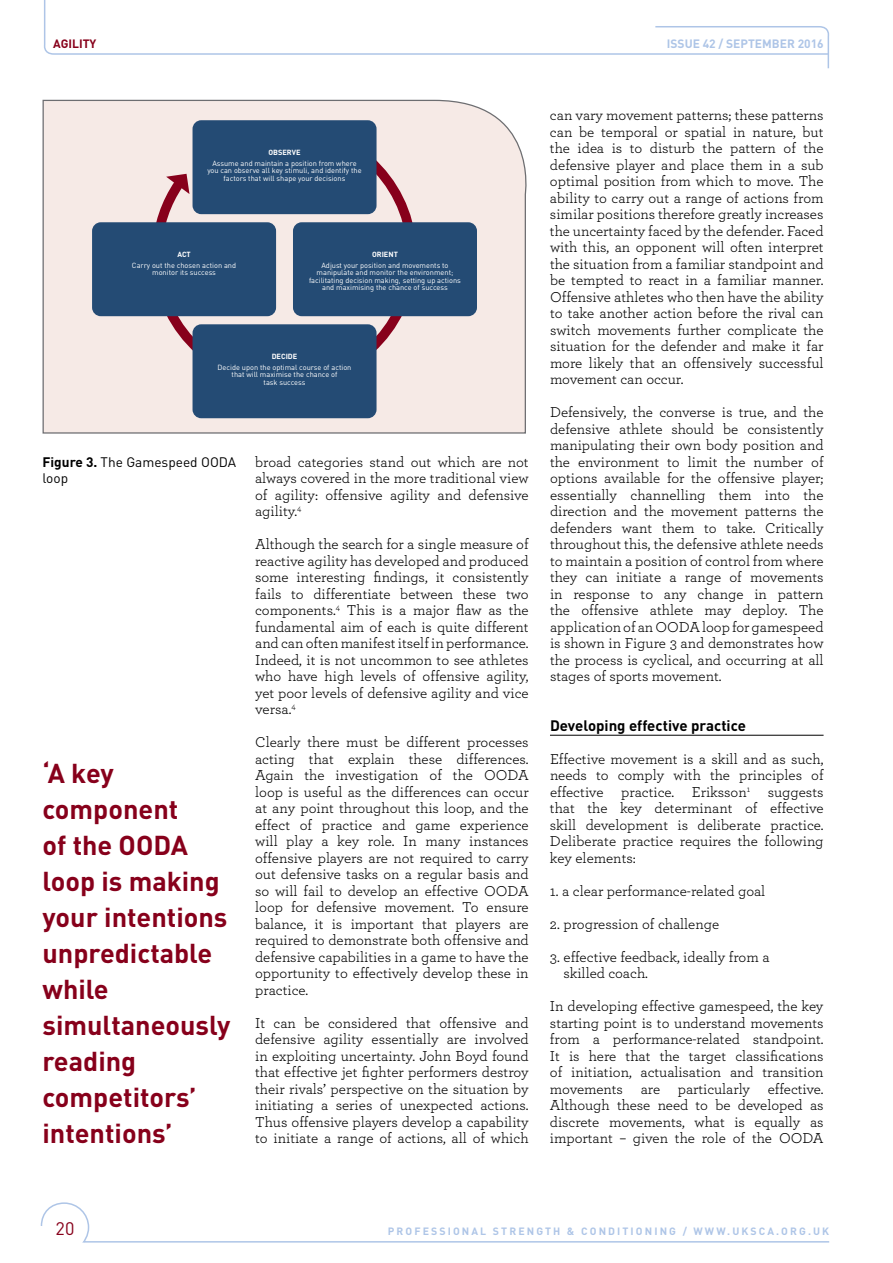
<style>
.page{position:relative;width:893px;height:1263px;background:#fff}
.page>*{position:absolute;margin:0;border:0;box-sizing:border-box;transform-origin:0 0}
.t1{font:700 27px/36px "DIN";color:#87001b}
.t2{font:18px "DIN";color:#87001b}
.t3{font:15px/16.5px "Archer";color:#000;text-align:justify}
.t4{font:700 15px "DIN";color:#000}
.t5{font:13.65px/16.5px "DIN";color:#000}
.t6{font:700 12px "DIN";color:#aec5e7}
.t7{font:700 12px "DIN";color:#87001b}
.t8{font:700 10.5px "DIN";letter-spacing:.2em;color:#aec5e7}
.t9{font:7.35px/7.4px "DIN";color:#fff;text-align:center}
.t10{font:700 7.35px "DIN";color:#fff}
.s1{font-weight:700}
</style>
<div class="page">
<svg style="left:40px;top:1202px;width:790px;height:41px"></svg>
<svg style="left:43px;top:0;width:787px;height:69px"></svg>
<hr style="left:550px;top:735px;width:274px;height:1px;background:#000">
<svg style="left:42px;top:99px;width:485px;height:335px;background:#9aa3b2"></svg>
<p class="t7" style="left:53px;top:36px;width:15px">Agilit</p>
<p class="t7" style="left:90px;top:36px;width:8px">y</p>
<p class="t6" style="left:667px;top:36px;width:68px">ISSUE 42 / septe</p>
<p class="t6" style="left:762px;top:36px;width:63px">mber 2016</p>
<p class="t10" style="left:268px;top:147px;width:34px">OBSERVE</p>
<p class="t9" style="left:207px;top:160px;width:156px">Assume and maintain a position from where you can observe all key stimuli, and identify the factors that will shape your decisions</p>
<p class="t10" style="left:177px;top:249px;width:15px">ACT</p>
<p class="t9" style="left:132px;top:262px;width:106px">Carry out the chosen action and monitor its success</p>
<p class="t10" style="left:372px;top:249px;width:27px">ORIENT</p>
<p class="t9" style="left:309px;top:262px;width:153px">Adjust your position and movements to manipulate and monitor the environment; facilitating decision making, setting up actions and maximising the chance of success</p>
<p class="t10" style="left:272px;top:351px;width:27px">DECIDE</p>
<p class="t9" style="left:218px;top:364px;width:135px">Decide upon the optimal course of action that will maximise the chance of<br>task success</p>
<p class="t5" style="left:43px;top:453px;width:195px"><span class="s1">Figure 3.</span> The Gamespeed OODA loop</p>
<h1 class="t1" style="left:43px;top:754px;width:189px">‘A key component<br>of the OODA loop is making your intentions unpredictable while simultaneously reading competitors’ intentions’</h1>
<p class="t3" style="left:255px;top:453px;width:275px">broad categories stand out which are not always covered in the more traditional view of agility: offensive agility and defensive agility.<sup>4</sup></p>
<p class="t3" style="left:255px;top:535px;width:275px">Although the search for a single measure of reactive agility has developed and produced some interesting findings, it consistently fails to differentiate between these two components.<sup>4</sup> This is a major flaw as the fundamental aim of each is quite different and can often manifest itself in performance.<br>Indeed, it is not uncommon to see athletes who have high levels of offensive agility, yet poor levels of defensive agility and vice versa.<sup>4</sup></p>
<p class="t3" style="left:255px;top:733px;width:275px;text-align:left">Clearly there must be different processes acting that explain these differences.<br>Again the investigation of the OODA<br>loop is useful as the differences can occur at any point throughout this loop, and the effect of practice and game experience will play a key role. In many instances offensive players are not required to carry out defensive tasks on a regular basis and so will fail to develop an effective OODA<br>loop for defensive movement. To ensure balance, it is important that players are required to demonstrate both offensive and defensive capabilities in a game to have the opportunity to effectively develop these in practice.</p>
<p class="t3" style="left:255px;top:1014px;width:275px">It can be considered that offensive and defensive agility essentially are involved in exploiting uncertainty. John Boyd found that effective jet fighter performers destroy their rivals’ perspective on the situation by initiating a series of unexpected actions.<br>Thus offensive players develop a capability to initiate a range of actions, all of which</p>
<p class="t3" style="left:550px;top:106px;width:275px">can vary movement patterns; these patterns can be temporal or spatial in nature, but the idea is to disturb the pattern of the defensive player and place them in a sub optimal position from which to move. The ability to carry out a range of actions from similar positions therefore greatly increases the uncertainty faced by the defender. Faced with this, an opponent will often interpret the situation from a familiar standpoint and be tempted to react in a familiar manner.<br>Offensive athletes who then have the ability to take another action before the rival can switch movements further complicate the situation for the defender and make it far more likely that an offensively successful movement can occur.</p>
<p class="t3" style="left:550px;top:403px;width:275px">Defensively, the converse is true, and the defensive athlete should be consistently manipulating their own body position and the environment to limit the number of options available for the offensive player; essentially channelling them into the direction and the movement patterns the defenders want them to take. Critically throughout this, the defensive athlete needs to maintain a position of control from where they can initiate a range of movements in response to any change in pattern the offensive athlete may deploy. The application of an OODA</p>
<p class="t3" style="left:550px;top:618px;width:275px;text-indent:152px">loop for gamespeed is shown in Figure 3 and demonstrates how the process is cyclical, and occurring at all stages of sports movement.</p>
<p class="t4" style="left:550px;top:715px;width:197px">Developing effective practice</p>
<p class="t3" style="left:550px;top:750px;width:275px">Effective movement is a skill and as such, needs to comply with the principles of effective practice. Eriksson<sup>1</sup> suggests that the key determinant of effective skill development is deliberate practice.<br>Deliberate practice requires the following key elements:</p>
<p class="t3" style="left:550px;top:882px;width:217px">1. a clear performance-related goal</p>
<p class="t3" style="left:550px;top:915px;width:171px">2. progression of challenge</p>
<p class="t3" style="left:563px;top:948px;width:208px;text-indent:-14px">3. effective feedback, ideally from a skilled coach.</p>
<p class="t3" style="left:550px;top:997px;width:275px">In developing effective gamespeed, the key starting point is to understand movements from a performance-related standpoint.<br>It is here that the target classifications of initiation, actualisation and transition movements are particularly effective.<br>Although these need to be developed as discrete movements, what is equally as important – given the role of the OODA</p>
<p class="t2" style="left:56px;top:1217px;width:20px">20</p>
<p class="t8" style="left:388px;top:1225px;width:443px">PROFESSIONAL STRENGTH &amp; CONDITIONING / WWW.UKSCA.ORG.UK</p>
</div>
